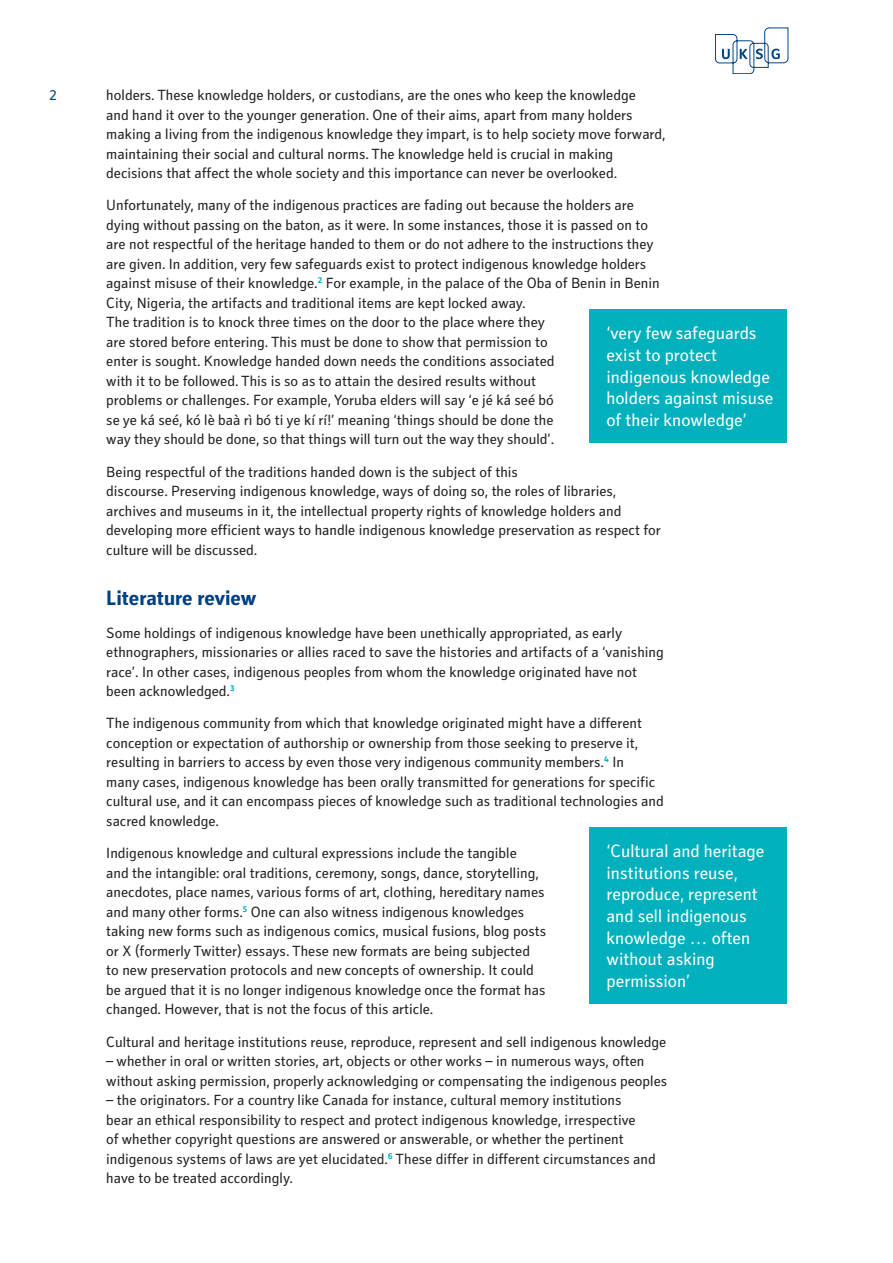
<style>
.page{position:relative;width:893px;height:1263px;background:#fff}
.page>*{position:absolute;margin:0;border:0;box-sizing:border-box;transform-origin:0 0}
.A-Style_Heading{font:700 21px "Secca Std";color:#014081}
.Stand_out_quote{font:18px/21.6px "Secca Std";color:#fff}
.Body{font:15px/19.5px "Secca Std";color:#231f20}
.Body-2{font:15px "Secca Std";color:#014081}
</style>
<div class="page">
<svg style="left:715px;top:28px;width:73px;height:46px"></svg>
<div style="left:589px;top:309px;width:197px;height:134px;background:#00b0bc"></div>
<div style="left:590px;top:827px;width:197px;height:177px;background:#00b0bc"></div>
<p class="Body-2" style="left:49px;top:87px;width:9px">2</p>
<p class="Body" style="left:106px;top:86px;width:561px">holders. These knowledge holders, or custodians, are the ones who keep the knowledge<br>and hand it over to the younger generation. One of their aims, apart from many holders making a living from the indigenous knowledge they impart, is to help society move forward, maintaining their social and cultural norms. The knowledge held is crucial in making decisions that affect the whole society and this importance can never be overlooked.</p>
<p class="Body" style="left:106px;top:196px;width:555px">Unfortunately, many of the indigenous practices are fading out because the holders are dying without passing on the baton, as it were. In some instances, those it is passed on to are not respectful of the heritage handed to them or do not adhere to the instructions they are given. In addition, very few safeguards exist to protect indigenous knowledge holders against misuse of their knowledge.<sup>2</sup> For example, in the palace of the Oba of Benin in Benin City, Nigeria, the artifacts and traditional items are kept locked away.<br>The tradition is to knock three times on the door to the place where they<br>are stored before entering. This must be done to show that permission to<br>enter is sought. Knowledge handed down needs the conditions associated<br>with it to be followed. This is so as to attain the desired results without<br>problems or challenges. For example, Yoruba elders will say ‘e jé ká seé bó<br>se ye ká seé, kó lè baà rì bó ti ye kí rí!’ meaning ‘things should be done the<br>way they should be done, so that things will turn out the way they should’.</p>
<p class="Body" style="left:106px;top:462px;width:556px">Being respectful of the traditions handed down is the subject of this<br>discourse. Preserving indigenous knowledge, ways of doing so, the roles of libraries, archives and museums in it, the intellectual property rights of knowledge holders and developing more efficient ways to handle indigenous knowledge preservation as respect for culture will be discussed.</p>
<p class="A-Style_Heading" style="left:106px;top:586px;width:152px">Literature review</p>
<p class="Body" style="left:106px;top:623px;width:559px">Some holdings of indigenous knowledge have been unethically appropriated, as early ethnographers, missionaries or allies raced to save the histories and artifacts of a ‘vanishing race’. In other cases, indigenous peoples from whom the knowledge originated have not been acknowledged.<sup>3</sup></p>
<p class="Body" style="left:106px;top:714px;width:559px">The indigenous community from which that knowledge originated might have a different conception or expectation of authorship or ownership from those seeking to preserve it, resulting in barriers to access by even those very indigenous community members.<sup>4</sup> In<br>many cases, indigenous knowledge has been orally transmitted for generations for specific cultural use, and it can encompass pieces of knowledge such as traditional technologies and sacred knowledge.</p>
<p class="Body" style="left:106px;top:844px;width:441px">Indigenous knowledge and cultural expressions include the tangible<br>and the intangible: oral traditions, ceremony, songs, dance, storytelling, anecdotes, place names, various forms of art, clothing, hereditary names and many other forms.<sup>5</sup> One can also witness indigenous knowledges taking new forms such as indigenous comics, musical fusions, blog posts or X (formerly Twitter) essays. These new formats are being subjected to new preservation protocols and new concepts of ownership. It could be argued that it is no longer indigenous knowledge once the format has changed. However, that is not the focus of this article.</p>
<p class="Body" style="left:106px;top:1032px;width:562px">Cultural and heritage institutions reuse, reproduce, represent and sell indigenous knowledge</p>
<p class="Body" style="left:106px;top:1052px;width:562px">– whether in oral or written stories, art, objects or other works – in numerous ways, often without asking permission, properly acknowledging or compensating the indigenous peoples</p>
<p class="Body" style="left:106px;top:1091px;width:551px">– the originators. For a country like Canada for instance, cultural memory institutions<br>bear an ethical responsibility to respect and protect indigenous knowledge, irrespective<br>of whether copyright questions are answered or answerable, or whether the pertinent indigenous systems of laws are yet elucidated.<sup>6</sup> These differ in different circumstances and have to be treated accordingly.</p>
<p class="Stand_out_quote" style="left:606px;top:323px;width:168px">‘very few safeguards exist to protect indigenous knowledge holders against misuse of their knowledge’</p>
<p class="Stand_out_quote" style="left:607px;top:841px;width:159px">‘Cultural and heritage institutions reuse, reproduce, represent and sell indigenous knowledge … often without asking permission’</p>
</div>
